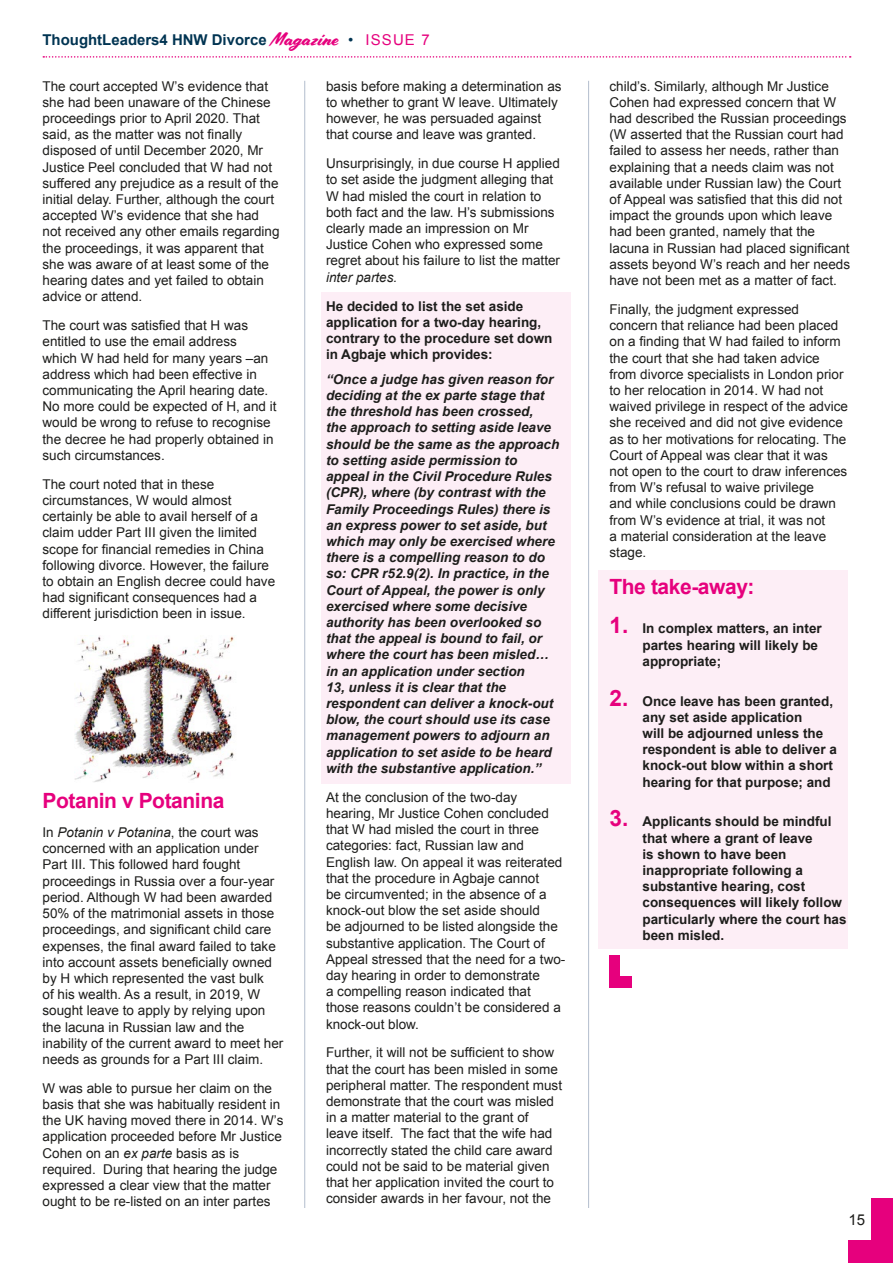
<style>
.page{position:relative;width:893px;height:1263px;background:#fff}
.page>*{position:absolute;margin:0;border:0;box-sizing:border-box;transform-origin:0 0}
.t1{font:700 21px "Arial";letter-spacing:-.02em;color:#e6007d}
.t2{font:700 15px "Arial";color:#003452}
.t3{font:15px "Arial";color:#1d1d1b}
.t4{font:13.5px/16.2px "Arial";color:#1d1d1b}
.t5{font:italic 700 13.5px/16.2px "Arial";color:#1d1d1b}
.t6{font:700 13.5px/16.2px "Arial";color:#1d1d1b}
.t7{font:italic 13.5px "Arial";color:#1d1d1b}
.s1{font-family:"Cortado";font-weight:400;font-size:18.6px;color:#e6007d}
.s2{font-weight:400}
.s3{font-weight:400;color:#e6007d}
.s4{font-style:italic}
.s5{font-size:22.5px;color:#e6007d}
</style>
<div class="page">
<svg style="left:43px;top:56px;width:808px;height:2px"></svg>
<div style="left:872px;top:1198px;width:21px;height:65px;background:#e6007d"></div>
<div style="left:848px;top:1241px;width:45px;height:22px;background:#e6007d"></div>
<div style="left:598px;top:570px;width:250px;height:378px;background:#fdeef6"></div>
<img style="left:75px;top:636px;width:159px;height:146px">
<div style="left:322px;top:292px;width:249px;height:78px;background:#fdeef6"></div>
<div style="left:322px;top:365px;width:249px;height:419px;background:#fdeef6"></div>
<div style="left:609px;top:955px;width:11px;height:33px;background:#e6007d"></div>
<div style="left:609px;top:976px;width:23px;height:12px;background:#e6007d"></div>
<hr style="left:304px;top:81px;width:1px;height:1127px;background:#b3bdcd">
<hr style="left:588px;top:81px;width:1px;height:1127px;background:#b3bdcd">
<p class="t2" style="left:43px;top:29px;width:389px">ThoughtLeaders4 HNW Divorce <span class="s1">Magazine</span> <span class="s2">•</span> <span class="s3">ISSUE 7</span></p>
<p class="t4" style="left:43px;top:78px;width:239px">The court accepted W’s evidence that she had been unaware of the Chinese proceedings prior to April 2020. That said, as the matter was not finally disposed of until December 2020, Mr Justice Peel concluded that W had not suffered any prejudice as a result of the initial delay. Further, although the court accepted W’s evidence that she had not received any other emails regarding the proceedings, it was apparent that she was aware of at least some of the hearing dates and yet failed to obtain advice or attend.</p>
<p class="t4" style="left:43px;top:317px;width:236px">The court was satisfied that H was entitled to use the email address<br>which W had held for many years –an address which had been effective in communicating the April hearing date.<br>No more could be expected of H, and it would be wrong to refuse to recognise the decree he had properly obtained in such circumstances.</p>
<p class="t4" style="left:43px;top:476px;width:234px">The court noted that in these circumstances, W would almost certainly be able to avail herself of a claim udder Part III given the limited scope for financial remedies in China following divorce. However, the failure to obtain an English decree could have had significant consequences had a different jurisdiction been in issue.</p>
<h1 class="t1" style="left:43px;top:787px;width:183px">Potanin v Potanina</h1>
<p class="t4" style="left:43px;top:824px;width:242px">In <span class="s4">Potanin v Potanina</span>, the court was concerned with an application under Part III. This followed hard fought proceedings in Russia over a four-year period. Although W had been awarded 50% of the matrimonial assets in those proceedings, and significant child care expenses, the final award failed to take into account assets beneficially owned by H which represented the vast bulk<br>of his wealth. As a result, in 2019, W sought leave to apply by relying upon the lacuna in Russian law and the inability of the current award to meet her needs as grounds for a Part III claim.</p>
<p class="t4" style="left:43px;top:1080px;width:242px">W was able to pursue her claim on the basis that she was habitually resident in the UK having moved there in 2014. W’s application proceeded before Mr Justice Cohen on an <span class="s4">ex parte</span> basis as is required. During that hearing the judge expressed a clear view that the matter ought to be re-listed on an inter partes</p>
<p class="t4" style="left:326px;top:78px;width:237px">basis before making a determination as to whether to grant W leave. Ultimately however, he was persuaded against that course and leave was granted.</p>
<p class="t4" style="left:326px;top:155px;width:236px">Unsurprisingly, in due course H applied to set aside the judgment alleging that W had misled the court in relation to both fact and the law. H’s submissions clearly made an impression on Mr Justice Cohen who expressed some regret about his failure to list the matter</p>
<p class="t7" style="left:326px;top:268px;width:73px">inter partes.</p>
<p class="t6" style="left:326px;top:298px;width:228px">He decided to list the set aside application for a two-day hearing, contrary to the procedure set down in Agbaje which provides:</p>
<p class="t5" style="left:326px;top:372px;width:235px">“Once a judge has given reason for deciding at the ex parte stage that the threshold has been crossed,<br>the approach to setting aside leave should be the same as the approach to setting aside permission to appeal in the Civil Procedure Rules (CPR), where (by contrast with the Family Proceedings Rules) there is an express power to set aside, but which may only be exercised where there is a compelling reason to do so: CPR r52.9(2). In practice, in the Court of Appeal, the power is only exercised where some decisive authority has been overlooked so that the appeal is bound to fail, or where the court has been misled… in an application under section<br>13, unless it is clear that the respondent can deliver a knock-out blow, the court should use its case management powers to adjourn an application to set aside to be heard with the substantive application.”</p>
<p class="t4" style="left:326px;top:789px;width:241px">At the conclusion of the two-day hearing, Mr Justice Cohen concluded that W had misled the court in three categories: fact, Russian law and English law. On appeal it was reiterated that the procedure in Agbaje cannot<br>be circumvented; in the absence of a knock-out blow the set aside should<br>be adjourned to be listed alongside the substantive application. The Court of Appeal stressed that the need for a two&shy;day hearing in order to demonstrate<br>a compelling reason indicated that those reasons couldn’t be considered a knock-out blow.</p>
<p class="t4" style="left:326px;top:1045px;width:238px">Further, it will not be sufficient to show that the court has been misled in some peripheral matter. The respondent must demonstrate that the court was misled in a matter material to the grant of leave itself. The fact that the wife had incorrectly stated the child care award could not be said to be material given that her application invited the court to consider awards in her favour, not the</p>
<p class="t4" style="left:609px;top:78px;width:242px">child’s. Similarly, although Mr Justice Cohen had expressed concern that W had described the Russian proceedings (W asserted that the Russian court had failed to assess her needs, rather than explaining that a needs claim was not available under Russian law) the Court of Appeal was satisfied that this did not impact the grounds upon which leave had been granted, namely that the lacuna in Russian had placed significant assets beyond W’s reach and her needs have not been met as a matter of fact.</p>
<p class="t4" style="left:609px;top:301px;width:240px">Finally, the judgment expressed concern that reliance had been placed on a finding that W had failed to inform the court that she had taken advice from divorce specialists in London prior to her relocation in 2014. W had not waived privilege in respect of the advice she received and did not give evidence as to her motivations for relocating. The Court of Appeal was clear that it was not open to the court to draw inferences from W’s refusal to waive privilege<br>and while conclusions could be drawn from W’s evidence at trial, it was not<br>a material consideration at the leave stage.</p>
<h1 class="t1" style="left:609px;top:572px;width:147px">The take-away:</h1>
<p class="t6" style="left:642px;top:621px;width:181px;text-indent:-33px"><span class="s5">1.</span> In complex matters, an inter partes hearing will likely be appropriate;</p>
<p class="t6" style="left:642px;top:693px;width:196px;text-indent:-33px"><span class="s5">2.</span> Once leave has been granted, any set aside application<br>will be adjourned unless the respondent is able to deliver a knock-out blow within a short hearing for that purpose; and</p>
<p class="t6" style="left:642px;top:814px;width:206px;text-indent:-33px"><span class="s5">3.</span> Applicants should be mindful that where a grant of leave<br>is shown to have been inappropriate following a substantive hearing, cost consequences will likely follow particularly where the court has been misled.</p>
<p class="t3" style="left:848px;top:1210px;width:18px">15</p>
</div>
